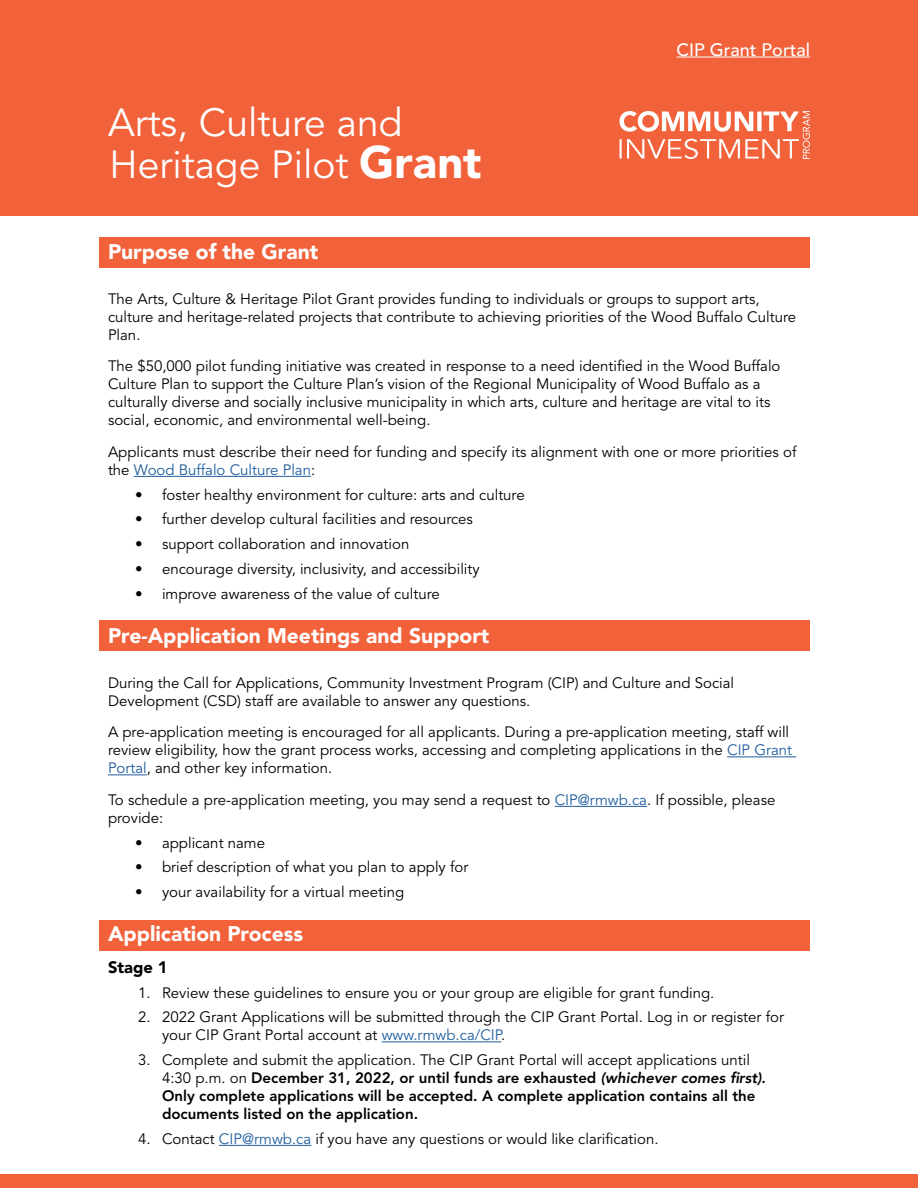
<style>
.page{position:relative;width:918px;height:1188px;background:#fff}
.page>*{position:absolute;margin:0;border:0;box-sizing:border-box;transform-origin:0 0}
.t1{font:39px/41.8px "Avenir LT Std";color:#fff}
.t2{font:900 21px "Avenir LT Std";color:#fff}
.t3{font:500 18px "Avenir";color:#fff}
.t4{font:900 16.5px "Avenir LT Std";color:#000}
.t5{font:15px/18px "Avenir LT Std";color:#000}
.t6{font:800 15px/18px "Avenir LT Std";color:#000}
.s1{font-weight:900;font-size:45.15px}
.s2{color:#215e9e}
.s3{font-weight:400}
.s4{font-family:"Avenir";font-style:italic}
</style>
<div class="page">
<div style="left:99px;top:920px;width:711px;height:30px;background:#f1623b"></div>
<div style="left:99px;top:621px;width:711px;height:30px;background:#f1623b"></div>
<div style="left:99px;top:237px;width:711px;height:30px;background:#f1623b"></div>
<div style="left:0;top:0;width:918px;height:216px;background:#f1623b"></div>
<svg style="left:620px;top:111px;width:190px;height:48px"></svg>
<hr style="left:134px;top:476px;width:177px;height:1px;background:#215e9e">
<hr style="left:727px;top:757px;width:69px;height:1px;background:#215e9e">
<hr style="left:108px;top:775px;width:39px;height:1px;background:#215e9e">
<hr style="left:555px;top:806px;width:92px;height:1px;background:#215e9e">
<hr style="left:382px;top:1042px;width:119px;height:1px;background:#215e9e">
<hr style="left:219px;top:1145px;width:92px;height:1px;background:#215e9e">
<hr style="left:677px;top:57px;width:133px;height:1px;background:#fff">
<div style="left:0;top:1174px;width:918px;height:14px;background:#f1623b"></div>
<h1 class="t1" style="left:108px;top:103px;width:375px">Arts, Culture and<br>Heritage Pilot <span class="s1">Grant</span></h1>
<p class="t3" style="left:677px;top:34px;width:135px">CIP Grant Portal</p>
<h2 class="t2" style="left:108px;top:239px;width:212px">Purpose of the Grant</h2>
<p class="t5" style="left:108px;top:290px;width:690px">The Arts, Culture &amp; Heritage Pilot Grant provides funding to individuals or groups to support arts, culture and heritage-related projects that contribute to achieving priorities of the Wood Buffalo Culture<br>Plan.</p>
<p class="t5" style="left:108px;top:358px;width:674px">The $50,000 pilot funding initiative was created in response to a need identified in the Wood Buffalo Culture Plan to support the Culture Plan’s vision of the Regional Municipality of Wood Buffalo as a culturally diverse and socially inclusive municipality in which arts, culture and heritage are vital to its social, economic, and environmental well-being.</p>
<p class="t5" style="left:108px;top:443px;width:690px">Applicants must describe their need for funding and specify its alignment with one or more priorities of the <span class="s2">Wood Buffalo Culture Plan</span>:</p>
<p class="t5" style="left:135px;top:486px;width:391px">• foster healthy environment for culture: arts and culture</p>
<p class="t5" style="left:135px;top:511px;width:340px">• further develop cultural facilities and resources</p>
<p class="t5" style="left:135px;top:535px;width:276px">• support collaboration and innovation</p>
<p class="t5" style="left:135px;top:560px;width:346px">• encourage diversity, inclusivity, and accessibility</p>
<p class="t5" style="left:135px;top:585px;width:306px">• improve awareness of the value of culture</p>
<h2 class="t2" style="left:108px;top:623px;width:383px">Pre-Application Meetings and Support</h2>
<p class="t5" style="left:108px;top:674px;width:628px">During the Call for Applications, Community Investment Program (CIP) and Culture and Social<br>Development (CSD) staff are available to answer any questions.</p>
<p class="t5" style="left:108px;top:724px;width:686px">A pre-application meeting is encouraged for all applicants. During a pre-application meeting, staff will review eligibility, how the grant process works, accessing and completing applications in the <span class="s2">CIP Grant<br>Portal</span>, and other key information.</p>
<p class="t5" style="left:108px;top:791px;width:669px">To schedule a pre-application meeting, you may send a request to <span class="s2">CIP@rmwb.ca</span>. If possible, please provide:</p>
<p class="t5" style="left:135px;top:834px;width:132px">• applicant name</p>
<p class="t5" style="left:135px;top:859px;width:335px">• brief description of what you plan to apply for</p>
<p class="t5" style="left:135px;top:883px;width:271px">• your availability for a virtual meeting</p>
<h2 class="t2" style="left:108px;top:921px;width:197px">Application Process</h2>
<p class="t4" style="left:108px;top:957px;width:61px">Stage 1</p>
<p class="t5" style="left:138px;top:984px;width:578px">1. Review these guidelines to ensure you or your group are eligible for grant funding.</p>
<p class="t5" style="left:162px;top:1009px;width:624px;text-indent:-24px">2. 2022 Grant Applications will be submitted through the CIP Grant Portal. Log in or register for your CIP Grant Portal account at <span class="s2">www.rmwb.ca/CIP</span>.</p>
<p class="t6" style="left:162px;top:1051px;width:606px;text-indent:-24px"><span class="s3">3. Complete and submit the application. The CIP Grant Portal will accept applications until 4:30 p.m. on</span> December 31, 2022, or until funds are exhausted <span class="s4">(whichever comes first)</span>.<br>Only complete applications will be accepted. A complete application contains all the documents listed on the application.</p>
<p class="t5" style="left:138px;top:1130px;width:522px">4. Contact <span class="s2">CIP@rmwb.ca</span> if you have any questions or would like clarification.</p>
</div>
